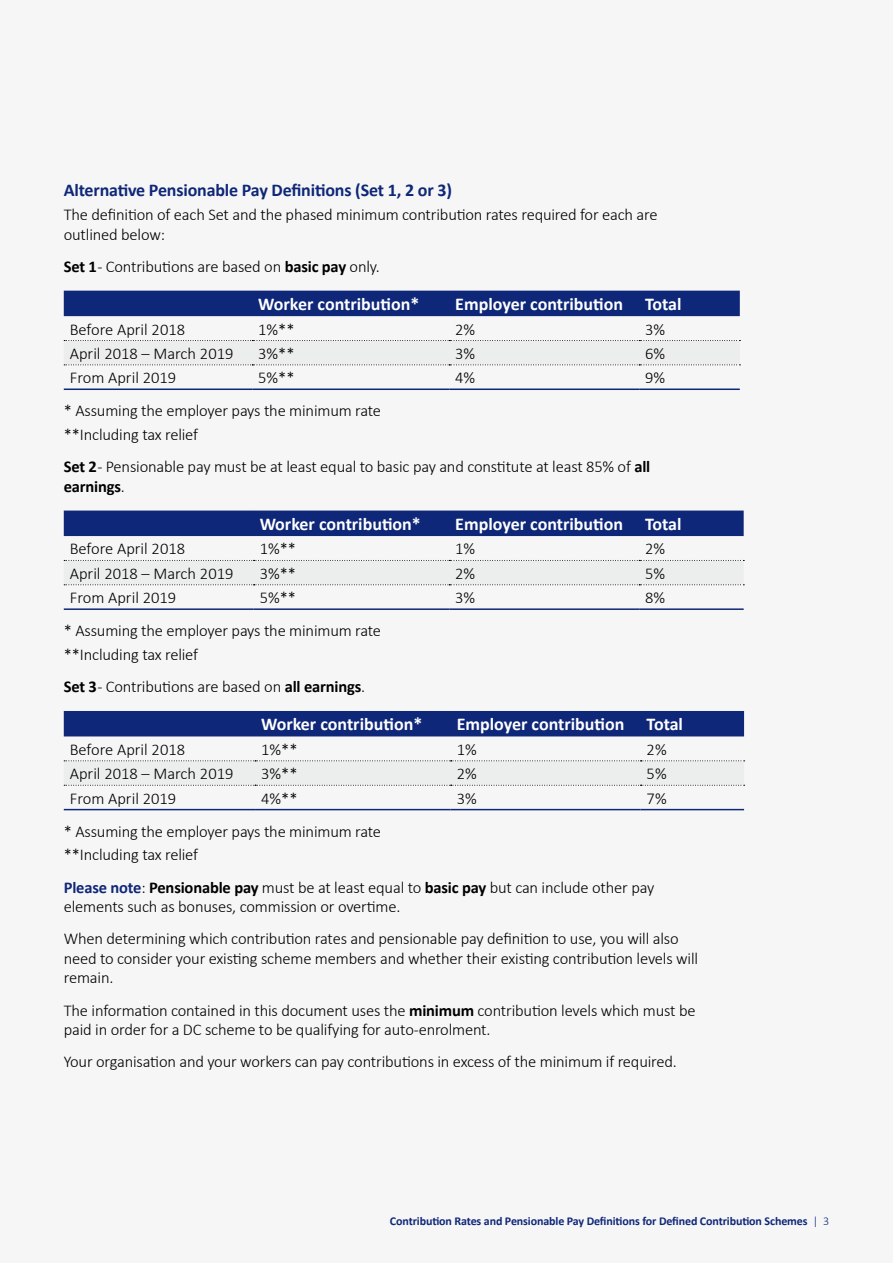
<style>
.page{position:relative;width:893px;height:1263px;background:#f6f6f6}
.page>*{position:absolute;margin:0;border:0;box-sizing:border-box;transform-origin:0 0}
.t1{font:700 18px "Calibri";color:#fff}
.t2{font:700 18px "Calibri";letter-spacing:-.01em;color:#0f2778}
.t3{font:300 16.5px/19.5px "Calibri";letter-spacing:-.01em;color:#000}
.t4{font:700 12px "Calibri";letter-spacing:-.01em;color:#0f2778}
.s1{font-weight:700}
.s2{font-weight:700;color:#0f2778}
.s3{font-weight:300}
</style>
<div class="page">
<div style="left:64px;top:291px;width:676px;height:25px;background:#0f2778"></div>
<svg style="left:64px;top:340px;width:676px;height:25px"></svg>
<hr style="left:64px;top:388px;width:188px;height:2px;background:#0f2778">
<hr style="left:252px;top:388px;width:197px;height:2px;background:#0f2778">
<hr style="left:449px;top:388px;width:190px;height:2px;background:#0f2778">
<hr style="left:639px;top:388px;width:101px;height:2px;background:#0f2778">
<div style="left:64px;top:510px;width:680px;height:26px;background:#0f2778"></div>
<svg style="left:64px;top:560px;width:680px;height:25px"></svg>
<hr style="left:64px;top:608px;width:190px;height:2px;background:#0f2778">
<hr style="left:254px;top:608px;width:195px;height:2px;background:#0f2778">
<hr style="left:449px;top:608px;width:190px;height:2px;background:#0f2778">
<hr style="left:639px;top:608px;width:105px;height:2px;background:#0f2778">
<div style="left:64px;top:711px;width:680px;height:25px;background:#0f2778"></div>
<svg style="left:64px;top:760px;width:681px;height:26px"></svg>
<hr style="left:64px;top:809px;width:191px;height:1px;background:#0f2778">
<hr style="left:255px;top:809px;width:196px;height:1px;background:#0f2778">
<hr style="left:451px;top:809px;width:190px;height:1px;background:#0f2778">
<hr style="left:641px;top:809px;width:103px;height:1px;background:#0f2778">
<p class="t2" style="left:64px;top:178px;width:390px">Alternative Pensionable Pay Definitions (Set 1, 2 or 3)</p>
<p class="t3" style="left:64px;top:205px;width:595px">The definition of each Set and the phased minimum contribution rates required for each are outlined below:</p>
<p class="t3" style="left:64px;top:256px;width:318px"><span class="s1">Set 1</span> - Contributions are based on <span class="s1">basic pay</span> only.</p>
<p class="t1" style="left:258px;top:291px;width:163px">Worker contribution*</p>
<p class="t1" style="left:455px;top:291px;width:228px">Employer contribution Total</p>
<p class="t3" style="left:70px;top:319px;width:117px">Before April 2018</p>
<p class="t3" style="left:258px;top:319px;width:38px">1%**</p>
<p class="t3" style="left:455px;top:319px;width:22px">2%</p>
<p class="t3" style="left:645px;top:319px;width:22px">3%</p>
<p class="t3" style="left:70px;top:343px;width:165px">April 2018 – March 2019</p>
<p class="t3" style="left:258px;top:343px;width:38px">3%**</p>
<p class="t3" style="left:455px;top:343px;width:22px">3%</p>
<p class="t3" style="left:645px;top:343px;width:22px">6%</p>
<p class="t3" style="left:70px;top:368px;width:108px">From April 2019</p>
<p class="t3" style="left:258px;top:368px;width:38px">5%**</p>
<p class="t3" style="left:455px;top:368px;width:22px">4%</p>
<p class="t3" style="left:645px;top:368px;width:22px">9%</p>
<p class="t3" style="left:64px;top:399px;width:319px;line-height:23.7px">* Assuming the employer pays the minimum rate **Including tax relief</p>
<p class="t3" style="left:64px;top:457px;width:588px"><span class="s1">Set 2</span> - Pensionable pay must be at least equal to basic pay and constitute at least 85% of <span class="s1">all earnings</span>.</p>
<p class="t1" style="left:260px;top:511px;width:163px">Worker contribution*</p>
<p class="t1" style="left:455px;top:511px;width:228px">Employer contribution Total</p>
<p class="t3" style="left:70px;top:539px;width:117px">Before April 2018</p>
<p class="t3" style="left:260px;top:539px;width:38px">1%**</p>
<p class="t3" style="left:455px;top:539px;width:22px">1%</p>
<p class="t3" style="left:645px;top:539px;width:22px">2%</p>
<p class="t3" style="left:70px;top:563px;width:165px">April 2018 – March 2019</p>
<p class="t3" style="left:260px;top:563px;width:38px">3%**</p>
<p class="t3" style="left:455px;top:563px;width:22px">2%</p>
<p class="t3" style="left:645px;top:563px;width:22px">5%</p>
<p class="t3" style="left:70px;top:588px;width:108px">From April 2019</p>
<p class="t3" style="left:260px;top:588px;width:38px">5%**</p>
<p class="t3" style="left:455px;top:588px;width:22px">3%</p>
<p class="t3" style="left:645px;top:588px;width:22px">8%</p>
<p class="t3" style="left:64px;top:619px;width:319px;line-height:23.7px">* Assuming the employer pays the minimum rate **Including tax relief</p>
<p class="t3" style="left:64px;top:677px;width:303px"><span class="s1">Set 3</span> - Contributions are based on <span class="s1">all earnings</span>.</p>
<p class="t1" style="left:261px;top:712px;width:163px">Worker contribution*</p>
<p class="t1" style="left:457px;top:712px;width:228px">Employer contribution Total</p>
<p class="t3" style="left:70px;top:739px;width:117px">Before April 2018</p>
<p class="t3" style="left:261px;top:739px;width:38px">1%**</p>
<p class="t3" style="left:457px;top:739px;width:22px">1%</p>
<p class="t3" style="left:647px;top:739px;width:22px">2%</p>
<p class="t3" style="left:70px;top:764px;width:165px">April 2018 – March 2019</p>
<p class="t3" style="left:261px;top:764px;width:38px">3%**</p>
<p class="t3" style="left:457px;top:764px;width:22px">2%</p>
<p class="t3" style="left:647px;top:764px;width:22px">5%</p>
<p class="t3" style="left:70px;top:788px;width:108px">From April 2019</p>
<p class="t3" style="left:261px;top:788px;width:38px">4%**</p>
<p class="t3" style="left:457px;top:788px;width:22px">3%</p>
<p class="t3" style="left:647px;top:788px;width:22px">7%</p>
<p class="t3" style="left:64px;top:819px;width:319px;line-height:23.7px">* Assuming the employer pays the minimum rate **Including tax relief</p>
<p class="t3" style="left:64px;top:877px;width:592px"><span class="s2">Please note</span>: <span class="s1">Pensionable pay</span> must be at least equal to <span class="s1">basic pay</span> but can include other pay elements such as bonuses, commission or overtime.</p>
<p class="t3" style="left:64px;top:929px;width:636px">When determining which contribution rates and pensionable pay definition to use, you will also need to consider your existing scheme members and whether their existing contribution levels will remain.</p>
<p class="t3" style="left:64px;top:1000px;width:633px">The information contained in this document uses the <span class="s1">minimum</span> contribution levels which must be paid in order for a DC scheme to be qualifying for auto-enrolment.</p>
<p class="t3" style="left:64px;top:1052px;width:615px">Your organisation and your workers can pay contributions in excess of the minimum if required.</p>
<p class="t4" style="left:390px;top:1213px;width:441px">Contribution Rates and Pensionable Pay Definitions for Defined Contribution Schemes <span class="s3">| 3</span></p>
</div>
